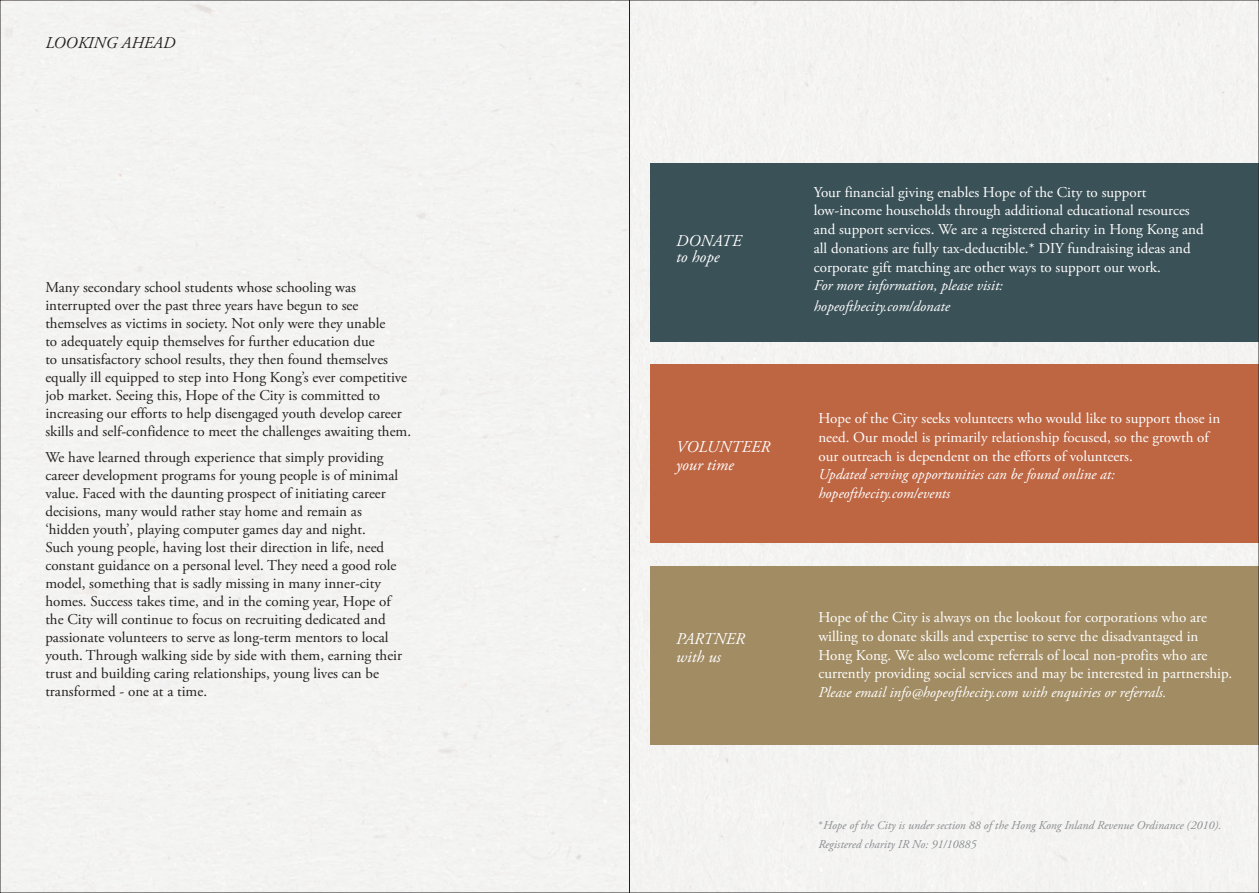
<style>
.page{position:relative;width:1259px;height:893px;background:#fff}
.page>*{position:absolute;margin:0;border:0;box-sizing:border-box;transform-origin:0 0}
.Paragraph_Style_1{font:italic 16.5px/16.5px "Adobe Garamond Pro";color:#fff}
.Paragraph_Style_1-2{font:italic 16.5px "Adobe Garamond Pro";color:#231f20}
.Paragraph_Style_1-3{font:15px/18px "Adobe Garamond Pro";color:#231f20}
.Paragraph_Style_1-4{font:15px/18.8px "Adobe Garamond Pro";color:#fff}
.Paragraph_Style_1-5{font:italic 15px "Adobe Garamond Pro";color:#fff}
.Paragraph_Style_1-6{font:italic 12px/18.8px "Adobe Garamond Pro";color:#8a8c8f}
.s1{font-style:italic}
.s2{font-style:normal;color:#939598}
</style>
<div class="page">
<div style="left:631px;top:2px;width:626px;height:889px;background:#f4f3f2"></div>
<div style="left:651px;top:163px;width:608px;height:179px;background:#3a5157"></div>
<div style="left:651px;top:364px;width:608px;height:179px;background:#be6542"></div>
<div style="left:651px;top:566px;width:608px;height:179px;background:#a28c63"></div>
<div style="left:0;top:0;width:629px;height:893px;background:#f3f4f2"></div>
<p class="Paragraph_Style_1-2" style="left:45px;top:33px;width:131px">LOOKING AHEAD</p>
<p class="Paragraph_Style_1-3" style="left:45px;top:279px;width:367px">Many secondary school students whose schooling was interrupted over the past three years have begun to see themselves as victims in society. Not only were they unable<br>to adequately equip themselves for further education due<br>to unsatisfactory school results, they then found themselves equally ill equipped to step into Hong Kong’s ever competitive job market. Seeing this, Hope of the City is committed to increasing our efforts to help disengaged youth develop career skills and self-confidence to meet the challenges awaiting them.</p>
<p class="Paragraph_Style_1-3" style="left:45px;top:449px;width:358px">We have learned through experience that simply providing career development programs for young people is of minimal value. Faced with the daunting prospect of initiating career decisions, many would rather stay home and remain as ‘hidden youth’, playing computer games day and night.<br>Such young people, having lost their direction in life, need constant guidance on a personal level. They need a good role model, something that is sadly missing in many inner-city homes. Success takes time, and in the coming year, Hope of the City will continue to focus on recruiting dedicated and passionate volunteers to serve as long-term mentors to local youth. Through walking side by side with them, earning their trust and building caring relationships, young lives can be transformed - one at a time.</p>
<p class="Paragraph_Style_1" style="left:676px;top:233px;width:67px">DONATE to hope</p>
<p class="Paragraph_Style_1" style="left:676px;top:438px;width:95px">VOLUNTEER</p>
<p class="Paragraph_Style_1" style="left:676px;top:456px;width:59px">your time</p>
<p class="Paragraph_Style_1-4" style="left:814px;top:183px;width:391px">Your financial giving enables Hope of the City to support low-income households through additional educational resources and support services. We are a registered charity in Hong Kong and all donations are fully tax-deductible.* DIY fundraising ideas and corporate gift matching are other ways to support our work.<br><span class="s1">For more information, please visit:</span></p>
<p class="Paragraph_Style_1-5" style="left:814px;top:297px;width:138px">hopeofthecity.com/donate</p>
<p class="Paragraph_Style_1-4" style="left:818px;top:410px;width:403px">Hope of the City seeks volunteers who would like to support those in need. Our model is primarily relationship focused, so the growth of our outreach is dependent on the efforts of volunteers.<br><span class="s1">Updated serving opportunities can be found online at: hopeofthecity.com/events</span></p>
<p class="Paragraph_Style_1" style="left:676px;top:630px;width:70px;line-height:18px">PARTNER with us</p>
<p class="Paragraph_Style_1-4" style="left:818px;top:608px;width:415px">Hope of the City is always on the lookout for corporations who are willing to donate skills and expertise to serve the disadvantaged in Hong Kong. We also welcome referrals of local non-profits who are currently providing social services and may be interested in partnership.<br><span class="s1">Please email info@hopeofthecity.com with enquiries or referrals.</span></p>
<p class="Paragraph_Style_1-6" style="left:818px;top:816px;width:404px"><span class="s2">*</span>Hope of the City is under section 88 of the Hong Kong Inland Revenue Ordinance (2010).<br>Registered charity IR No: 91/10885</p>
</div>
